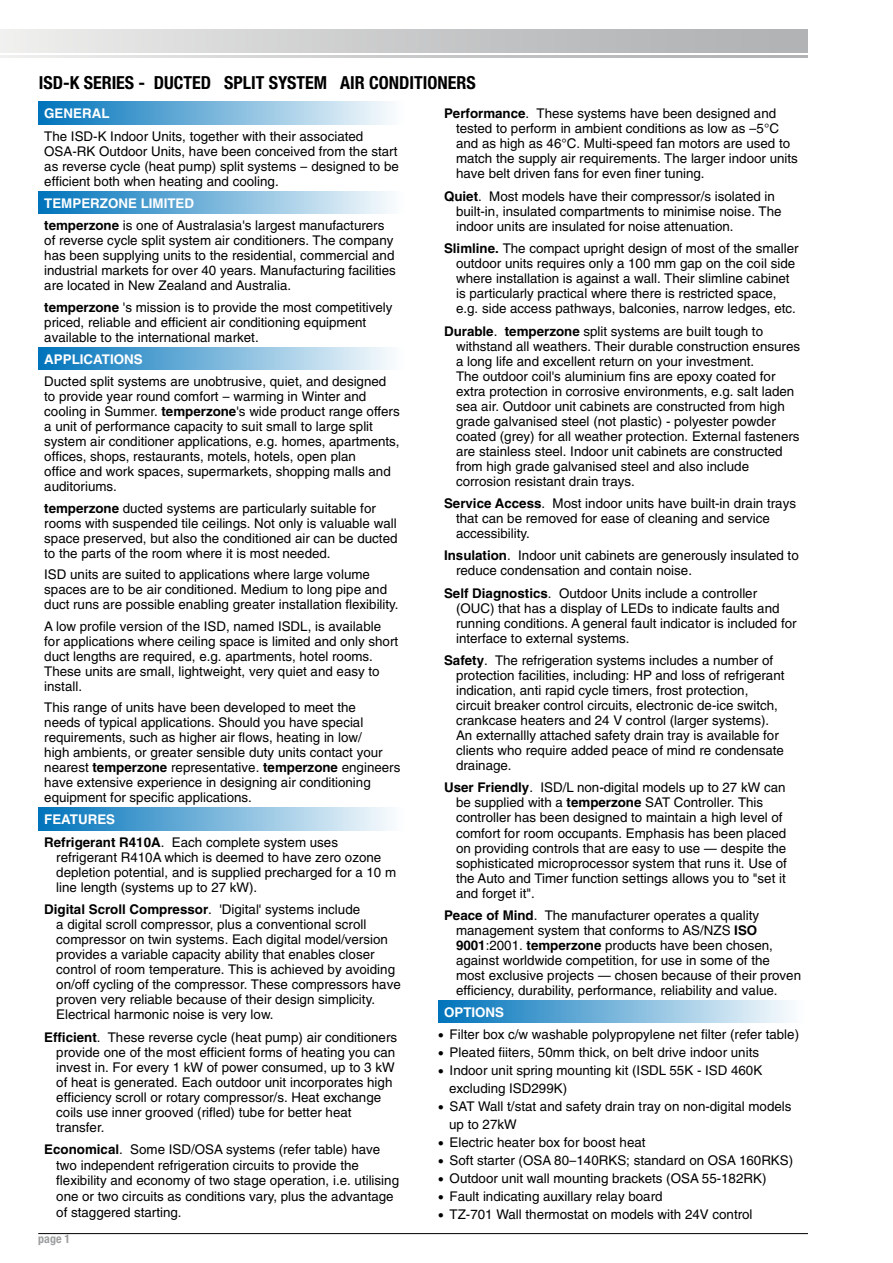
<style>
.page{position:relative;width:893px;height:1263px;background:#fff}
.page>*{position:absolute;margin:0;border:0;box-sizing:border-box;transform-origin:0 0}
.t1{font:700 condensed 18px "Helvetica Neue";color:#000}
.t2{font:13.35px/15px "Helvetica";color:#000}
.t3{font:700 13.35px "Helvetica";color:#fff}
.t4{font:700 condensed 12px "Helvetica Neue";color:#9c9e9f}
.s1{font-weight:700;color:#fff}
.s2{font-weight:700}
</style>
<div class="page">
<hr style="left:38px;top:1233px;width:770px;height:1px;background:#000">
<div style="left:38px;top:102px;width:369px;height:22px;background:linear-gradient(to right,#0073bb,#fff)"></div>
<div style="left:38px;top:191px;width:369px;height:23px;background:linear-gradient(to right,#0073bb,#fff)"></div>
<div style="left:38px;top:348px;width:369px;height:22px;background:linear-gradient(to right,#0073bb,#fff)"></div>
<div style="left:38px;top:808px;width:369px;height:22px;background:linear-gradient(to right,#0073bb,#fff)"></div>
<div style="left:438px;top:1001px;width:369px;height:22px;background:linear-gradient(to right,#0073bb,#fff)"></div>
<div style="left:0;top:30px;width:808px;height:22px;background:linear-gradient(to right,#ececeb,#abacae)"></div>
<svg style="left:0;top:56px;width:808px;height:1px"></svg>
<h1 class="t1" style="left:39px;top:72px;width:164px">ISD-K SERIES - DUCTED</h1>
<h1 class="t1" style="left:224px;top:72px;width:93px">SPLIT SYSTEM</h1>
<h1 class="t1" style="left:340px;top:72px;width:49px">AIR CONDI</h1>
<h1 class="t1" style="left:414px;top:72px;width:19px">TIONERS</h1>
<p class="t3" style="left:44px;top:105px;width:67px">GENERAL</p>
<p class="t2" style="left:44px;top:128px;width:356px">The ISD-K Indoor Units, together with their associated OSA-RK Outdoor Units, have been conceived from the start as reverse cycle (heat pump) split systems – designed to be efficient both when heating and cooling.</p>
<p class="t2" style="left:44px;top:192px;width:342px;line-height:22.4px"><span class="s1">Temperzone Limited<br></span><span class="s2">temperzone</span> is one of Australasia's largest manufacturers</p>
<p class="t2" style="left:44px;top:233px;width:353px">of reverse cycle split system air conditioners. The company has been supplying units to the residential, commercial and industrial markets for over 40 years. Manufacturing facilities are located in New Zealand and Australia.</p>
<p class="t2" style="left:44px;top:299px;width:350px"><span class="s2">temperzone</span> 's mission is to provide the most competitively priced, reliable and efficient air conditioning equipment available to the international market.</p>
<p class="t3" style="left:44px;top:351px;width:100px">Applications</p>
<p class="t2" style="left:44px;top:374px;width:357px">Ducted split systems are unobtrusive, quiet, and designed to provide year round comfort – warming in Winter and cooling in Summer. <span class="s2">temperzone</span>'s wide product range offers a unit of performance capacity to suit small to large split system air conditioner applications, e.g. homes, apartments, offices, shops, restaurants, motels, hotels, open plan<br>office and work spaces, supermarkets, shopping malls and auditoriums.</p>
<p class="t2" style="left:44px;top:500px;width:355px"><span class="s2">temperzone</span> ducted systems are particularly suitable for rooms with suspended tile ceilings. Not only is valuable wall space preserved, but also the conditioned air can be ducted to the parts of the room where it is most needed.</p>
<p class="t2" style="left:44px;top:567px;width:356px">ISD units are suited to applications where large volume spaces are to be air conditioned. Medium to long pipe and duct runs are possible enabling greater installation flexibility.</p>
<p class="t2" style="left:44px;top:618px;width:355px">A low profile version of the ISD, named ISDL, is available for applications where ceiling space is limited and only short duct lengths are required, e.g. apartments, hotel rooms.<br>These units are small, lightweight, very quiet and easy to install.</p>
<p class="t2" style="left:44px;top:700px;width:358px">This range of units have been developed to meet the<br>needs of typical applications. Should you have special requirements, such as higher air flows, heating in low/<br>high ambients, or greater sensible duty units contact your nearest <span class="s2">temperzone</span> representative. <span class="s2">temperzone</span> engineers have extensive experience in designing air conditioning equipment for specific applications.</p>
<p class="t3" style="left:44px;top:811px;width:18px">Feat</p>
<p class="t2" style="left:456px;top:106px;width:343px;text-indent:-12px"><span class="s2">Performance</span>. These systems have been designed and tested to perform in ambient conditions as low as –5°C and as high as 46°C. Multi-speed fan motors are used to match the supply air requirements. The larger indoor units have belt driven fans for even finer tuning.</p>
<p class="t2" style="left:456px;top:189px;width:327px;text-indent:-12px"><span class="s2">Quiet</span>. Most models have their compressor/s isolated in built-in, insulated compartments to minimise noise. The indoor units are insulated for noise attenuation.</p>
<p class="t2" style="left:456px;top:241px;width:344px;text-indent:-12px"><span class="s2">Slimline.</span> The compact upright design of most of the smaller outdoor units requires only a 100 mm gap on the coil side where installation is against a wall. Their slimline cabinet is particularly practical where there is restricted space, e.g. side access pathways, balconies, narrow ledges, etc.</p>
<p class="t2" style="left:456px;top:323px;width:346px;text-indent:-12px"><span class="s2">Durable</span>. <span class="s2">temperzone</span> split systems are built tough to withstand all weathers. Their durable construction ensures a long life and excellent return on your investment.<br>The outdoor coil's aluminium fins are epoxy coated for extra protection in corrosive environments, e.g. salt laden sea air. Outdoor unit cabinets are constructed from high grade galvanised steel (not plastic) - polyester powder coated (grey) for all weather protection. External fasteners are stainless steel. Indoor unit cabinets are constructed from high grade galvanised steel and also include corrosion resistant drain trays.</p>
<p class="t2" style="left:456px;top:496px;width:341px;text-indent:-12px"><span class="s2">Service Access</span>. Most indoor units have built-in drain trays that can be removed for ease of cleaning and service accessibility.</p>
<p class="t2" style="left:456px;top:548px;width:344px;text-indent:-12px"><span class="s2">Insulation</span>. Indoor unit cabinets are generously insulated to reduce condensation and contain noise.</p>
<p class="t2" style="left:456px;top:585px;width:342px;text-indent:-12px"><span class="s2">Self Diagnostics</span>. Outdoor Units include a controller (OUC) that has a display of LEDs to indicate faults and running conditions. A general fault indicator is included for interface to external systems.</p>
<p class="t2" style="left:456px;top:653px;width:330px;text-indent:-12px"><span class="s2">Safety</span>. The refrigeration systems includes a number of protection facilities, including: HP and loss of refrigerant indication, anti rapid cycle timers, frost protection, circuit breaker control circuits, electronic de-ice switch, crankcase heaters and 24 V control (larger systems).<br>An externallly attached safety drain tray is available for clients who require added peace of mind re condensate drainage.</p>
<p class="t2" style="left:456px;top:780px;width:332px;text-indent:-12px"><span class="s2">User Friendly</span>. ISD/L non-digital models up to 27 kW can be supplied with a <span class="s2">temperzone</span> SAT Controller. This controller has been designed to maintain a high level of comfort for room occupants. Emphasis has been placed on providing controls that are easy to use — despite the sophisticated microprocessor system that runs it. Use of the Auto and Timer function settings allows you to "set it and forget it".</p>
<p class="t2" style="left:456px;top:908px;width:347px;text-indent:-12px"><span class="s2">Peace of Mind</span>. The manufacturer operates a quality management system that conforms to AS/NZS <span class="s2">ISO 9001</span>:2001. <span class="s2">temperzone</span> products have been chosen, against worldwide competition, for use in some of the most exclusive projects — chosen because of their proven efficiency, durability, performance, reliability and value.</p>
<p class="t3" style="left:444px;top:1004px;width:61px">OPTIONS</p>
<p class="t2" style="left:438px;top:1027px;width:363px">● Filter box c/w washable polypropylene net filter (refer table)</p>
<p class="t2" style="left:438px;top:1045px;width:322px">● Pleated fiiters, 50mm thick, on belt drive indoor units</p>
<p class="t2" style="left:449px;top:1061px;width:315px;line-height:18px;text-indent:-11px">● Indoor unit spring mounting kit (ISDL 55K - ISD 460K excluding ISD299K)</p>
<p class="t2" style="left:449px;top:1097px;width:344px;line-height:18px;text-indent:-11px">● SAT Wall t/stat and safety drain tray on non-digital models up to 27kW</p>
<p class="t2" style="left:438px;top:1135px;width:209px">● Electric heater box for boost heat</p>
<p class="t2" style="left:438px;top:1153px;width:357px">● Soft starter (OSA 80–140RKS; standard on OSA 160RKS)</p>
<p class="t2" style="left:438px;top:1171px;width:330px">● Outdoor unit wall mounting brackets (OSA 55-182RK)</p>
<p class="t2" style="left:438px;top:1189px;width:226px">● Fault indicating auxillary relay board</p>
<p class="t2" style="left:438px;top:1207px;width:316px">● TZ-701 Wall thermostat on models with 24V control</p>
<p class="t2" style="left:44px;top:808px;width:295px;line-height:22.4px;text-indent:34px"><span class="s1">ures<br></span><span class="s2">Refrigerant R410A</span>. Each complete system uses</p>
<p class="t2" style="left:56px;top:849px;width:341px">refrigerant R410A which is deemed to have zero ozone depletion potential, and is supplied precharged for a 10 m line length (systems up to 27 kW).</p>
<p class="t2" style="left:56px;top:902px;width:346px;text-indent:-12px"><span class="s2">Digital Scroll Compressor</span>. 'Digital' systems include<br>a digital scroll compressor, plus a conventional scroll compressor on twin systems. Each digital model/version provides a variable capacity ability that enables closer control of room temperature. This is achieved by avoiding on/off cycling of the compressor. These compressors have proven very reliable because of their design simplicity.<br>Electrical harmonic noise is very low.</p>
<p class="t2" style="left:56px;top:1029px;width:342px;text-indent:-12px"><span class="s2">Efficient</span>. These reverse cycle (heat pump) air conditioners provide one of the most efficient forms of heating you can invest in. For every 1 kW of power consumed, up to 3 kW of heat is generated. Each outdoor unit incorporates high efficiency scroll or rotary compressor/s. Heat exchange coils use inner grooved (rifled) tube for better heat transfer.</p>
<p class="t2" style="left:56px;top:1141px;width:344px;line-height:15.8px;text-indent:-12px"><span class="s2">Economical</span>. Some ISD/OSA systems (refer table) have two independent refrigeration circuits to provide the flexibility and economy of two stage operation, i.e. utilising one or two circuits as conditions vary, plus the advantage of staggered starting.</p>
<p class="t4" style="left:38px;top:1232px;width:33px">PAGE 1</p>
</div>
